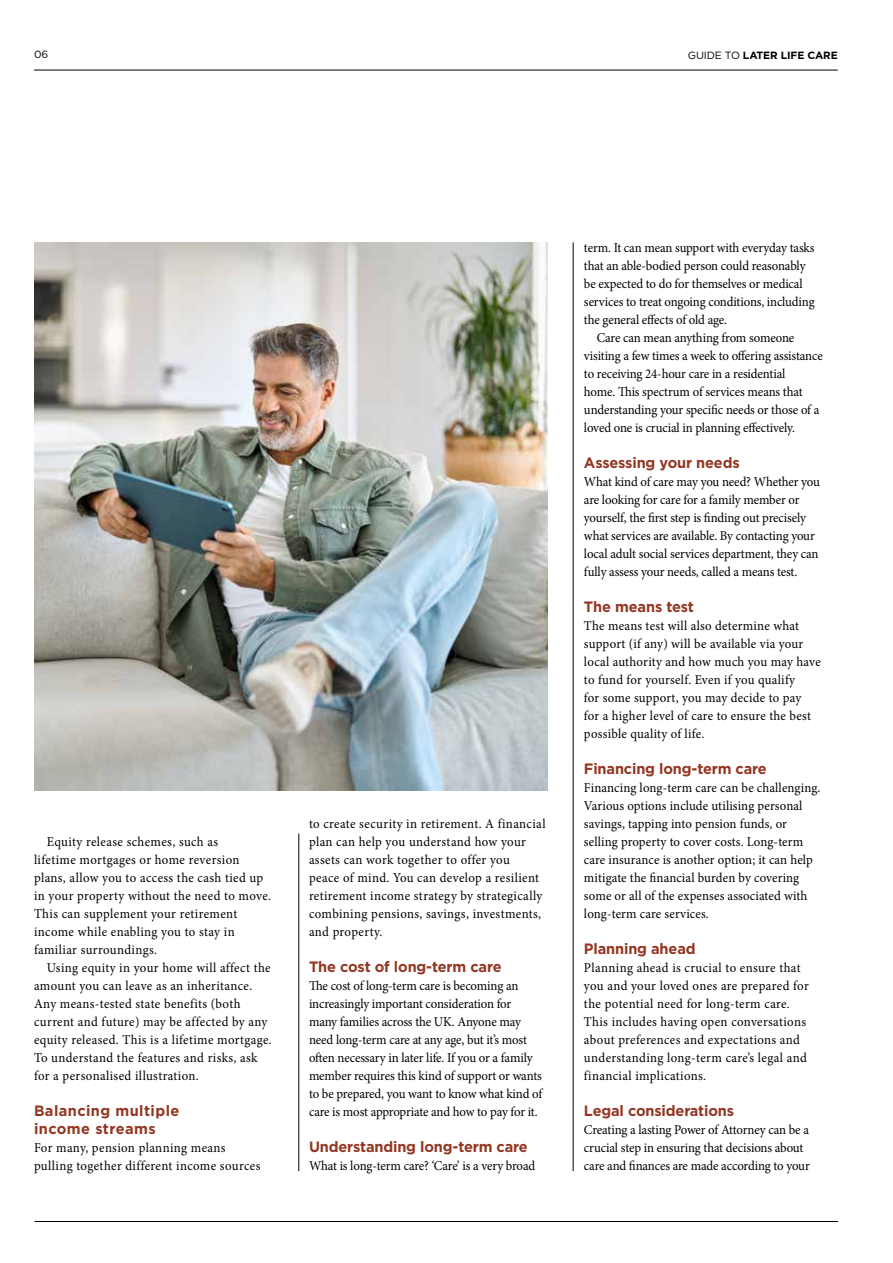
<style>
.page{position:relative;width:893px;height:1263px;background:#fff}
.page>*{position:absolute;margin:0;border:0;box-sizing:border-box;transform-origin:0 0}
.t1{font:700 15px "Gotham HTF";letter-spacing:-.01em;color:#933723}
.t2{font:700 15px/18px "Gotham HTF";letter-spacing:.03em;color:#933723}
.t3{font:13.5px/18px "Minion Pro";letter-spacing:.01em;color:#000;scale:.95 1}
.t4{font:13.5px/18px "Minion Pro";letter-spacing:-.015em;color:#000;scale:.95 1}
.t5{font:13.5px/18px "Minion Pro";letter-spacing:-.01em;color:#000;scale:.95 1}
.t6{font:13.5px/18px "Minion Pro";letter-spacing:.03em;color:#000;scale:.95 1}
.t7{font:700 10.5px "Gotham HTF";letter-spacing:-.01em;color:#000}
.t8{font:10.5px "Gotham HTF";color:#000}
.s1{font-weight:400}
</style>
<div class="page">
<hr style="left:34px;top:70px;width:804px;height:1px;background:#000">
<hr style="left:34px;top:1221px;width:804px;height:1px;background:#000">
<hr style="left:299px;top:833px;width:1px;height:338px;background:#000">
<hr style="left:573px;top:242px;width:1px;height:929px;background:#000">
<img style="left:34px;top:242px;width:514px;height:549px">
<p class="t8" style="left:34px;top:49px;width:16px">06</p>
<p class="t7" style="left:688px;top:49px;width:151px"><span class="s1">GUIDE TO</span> LATER LIFE CARE</p>
<p class="t3" style="left:34px;top:833px;width:251px;text-indent:13px">Equity release schemes, such as<br>lifetime mortgages or home reversion plans, allow you to access the cash tied up in your property without the need to move.<br>This can supplement your retirement income while enabling you to stay in familiar surroundings.</p>
<p class="t3" style="left:34px;top:959px;width:252px;text-indent:13px">Using equity in your home will affect the amount you can leave as an inheritance.<br>Any means-tested state benefits (both current and future) may be affected by any equity released. This is a lifetime mortgage.<br>To understand the features and risks, ask for a personalised illustration.</p>
<p class="t2" style="left:34px;top:1101px;width:147px">Balancing multiple income streams</p>
<p class="t6" style="left:34px;top:1139px;width:240px">For many, pension planning means pulling together different income sources</p>
<p class="t6" style="left:309px;top:815px;width:251px">to create security in retirement. A financial plan can help you understand how your assets can work together to offer you<br>peace of mind. You can develop a resilient retirement income strategy by strategically combining pensions, savings, investments, and property.</p>
<p class="t1" style="left:309px;top:958px;width:194px">The cost of long-term care</p>
<p class="t4" style="left:309px;top:977px;width:247px">The cost of long-term care is becoming an increasingly important consideration for many families across the UK. Anyone may need long-term care at any age, but it’s most often necessary in later life. If you or a family member requires this kind of support or wants to be prepared, you want to know what kind of care is most appropriate and how to pay for it.</p>
<p class="t1" style="left:309px;top:1138px;width:220px">Understanding long-term care</p>
<p class="t4" style="left:309px;top:1157px;width:240px">What is long-term care? ‘Care’ is a very broad</p>
<p class="t4" style="left:584px;top:239px;width:244px">term. It can mean support with everyday tasks</p>
<p class="t5" style="left:584px;top:257px;width:235px">that an able-bodied person could reasonably</p>
<p class="t5" style="left:584px;top:275px;width:232px">be expected to do for themselves or medical</p>
<p class="t5" style="left:584px;top:293px;width:244px">services to treat ongoing conditions, including</p>
<p class="t5" style="left:584px;top:311px;width:152px">the general effects of old age.</p>
<p class="t4" style="left:597px;top:329px;width:209px">Care can mean anything from someone</p>
<p class="t4" style="left:584px;top:347px;width:253px">visiting a few times a week to offering assistance</p>
<p class="t5" style="left:584px;top:365px;width:214px">to receiving 24-hour care in a residential</p>
<p class="t5" style="left:584px;top:383px;width:232px">home. This spectrum of services means that</p>
<p class="t5" style="left:584px;top:401px;width:249px">understanding your specific needs or those of a</p>
<p class="t5" style="left:584px;top:419px;width:224px">loved one is crucial in planning effectively.</p>
<p class="t1" style="left:584px;top:454px;width:157px">Assessing your needs</p>
<p class="t5" style="left:584px;top:473px;width:250px">What kind of care may you need? Whether you are looking for care for a family member or yourself, the first step is finding out precisely what services are available. By contacting your local adult social services department, they can fully assess your needs, called a means test.</p>
<p class="t1" style="left:584px;top:598px;width:111px">The means test</p>
<p class="t3" style="left:584px;top:617px;width:251px">The means test will also determine what support (if any) will be available via your local authority and how much you may have to fund for yourself. Even if you qualify<br>for some support, you may decide to pay<br>for a higher level of care to ensure the best possible quality of life.</p>
<p class="t1" style="left:584px;top:760px;width:184px">Financing long-term care</p>
<p class="t3" style="left:584px;top:779px;width:250px">Financing long-term care can be challenging.<br>Various options include utilising personal savings, tapping into pension funds, or selling property to cover costs. Long-term care insurance is another option; it can help mitigate the financial burden by covering some or all of the expenses associated with long-term care services.</p>
<p class="t1" style="left:584px;top:940px;width:113px">Planning ahead</p>
<p class="t3" style="left:584px;top:959px;width:238px">Planning ahead is crucial to ensure that you and your loved ones are prepared for the potential need for long-term care.<br>This includes having open conversations about preferences and expectations and understanding long-term care’s legal and financial implications.</p>
<p class="t1" style="left:584px;top:1102px;width:152px">Legal considerations</p>
<p class="t4" style="left:584px;top:1121px;width:239px">Creating a lasting Power of Attorney can be a crucial step in ensuring that decisions about care and finances are made according to your</p>
</div>
